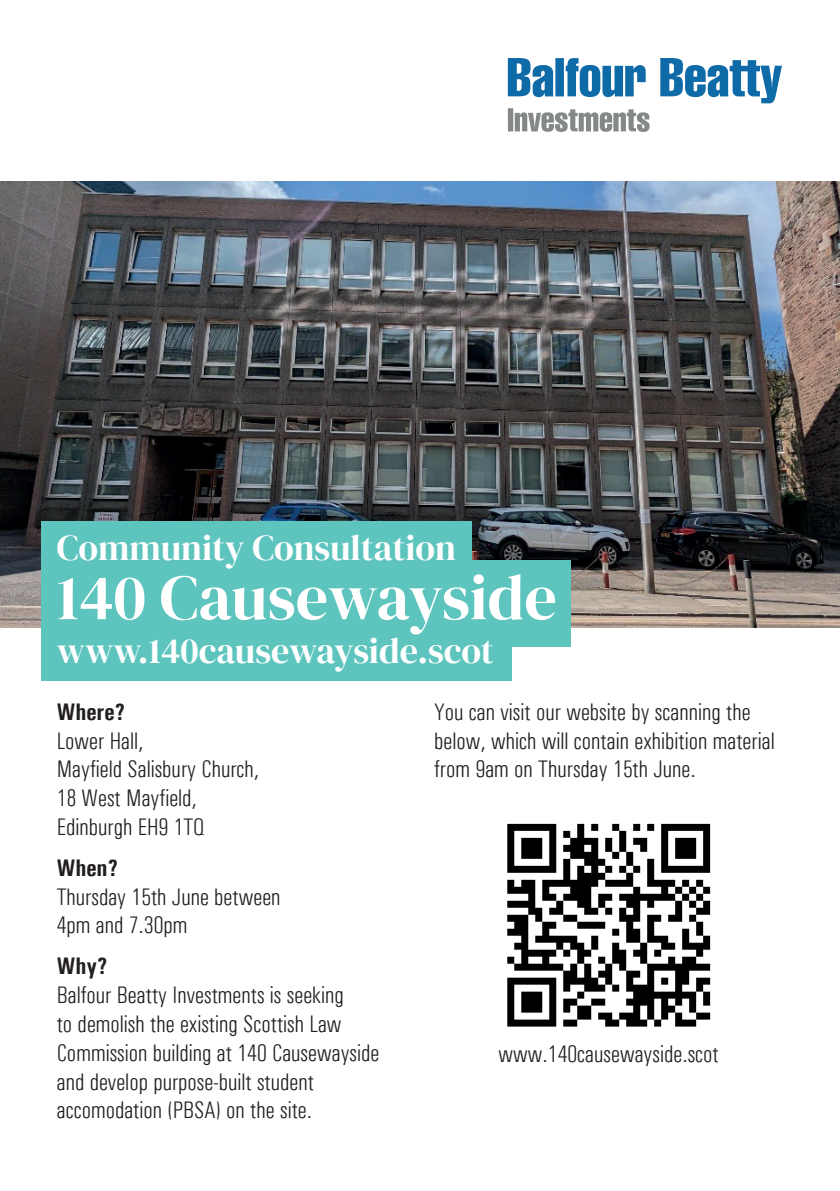
<style>
.page{position:relative;width:840px;height:1191px;background:#fff}
.page>*{position:absolute;margin:0;border:0;box-sizing:border-box;transform-origin:0 0}
.t1{font:64px "DM Serif Display";color:#fff}
.t2{font:36px "DM Serif Display";color:#fff}
.t3{font:300 condensed 24px/28.8px "Univers";color:#231f20}
.t4{font:700 24px "Univers Condensed";color:#231f20}
</style>
<div class="page">
<img style="left:0;top:181px;width:839px;height:447px">
<svg style="left:507px;top:824px;width:202px;height:202px"></svg>
<svg style="left:507px;top:58px;width:274px;height:45px"></svg>
<div style="left:507px;top:108px;width:6px;height:23px;background:#858889"></div>
<svg style="left:514px;top:109px;width:135px;height:23px"></svg>
<div style="left:41px;top:521px;width:430px;height:54px;background:#5ec5be"></div>
<div style="left:41px;top:633px;width:470px;height:48px;background:#5ec5be"></div>
<div style="left:41px;top:560px;width:529px;height:87px;background:#5ec5be"></div>
<h2 class="t2" style="left:57px;top:527px;width:400px">Community Consultation</h2>
<h1 class="t1" style="left:57px;top:560px;width:501px">140 Causewayside</h1>
<h2 class="t2" style="left:57px;top:630px;width:438px">www.140causewayside.scot</h2>
<p class="t4" style="left:57px;top:697px;width:70px">Where?</p>
<p class="t3" style="left:57px;top:726px;width:204px">Lower Hall,<br>Mayfield Salisbury Church,<br>18 West Mayfield,<br>Edinburgh EH9 1TQ</p>
<p class="t4" style="left:57px;top:853px;width:63px">When?</p>
<p class="t3" style="left:57px;top:882px;width:225px">Thursday 15th June between<br>4pm and 7.30pm</p>
<p class="t4" style="left:57px;top:951px;width:52px">Why?</p>
<p class="t3" style="left:57px;top:980px;width:324px">Balfour Beatty Investments is seeking<br>to demolish the existing Scottish Law Commission building at 140 Causewayside and develop purpose-built student accomodation (PBSA) on the site.</p>
<p class="t3" style="left:434px;top:697px;width:342px">You can visit our website by scanning the below, which will contain exhibition material from 9am on Thursday 15th June.</p>
<p class="t3" style="left:498px;top:1039px;width:222px">www.140causewayside.scot</p>
</div>
